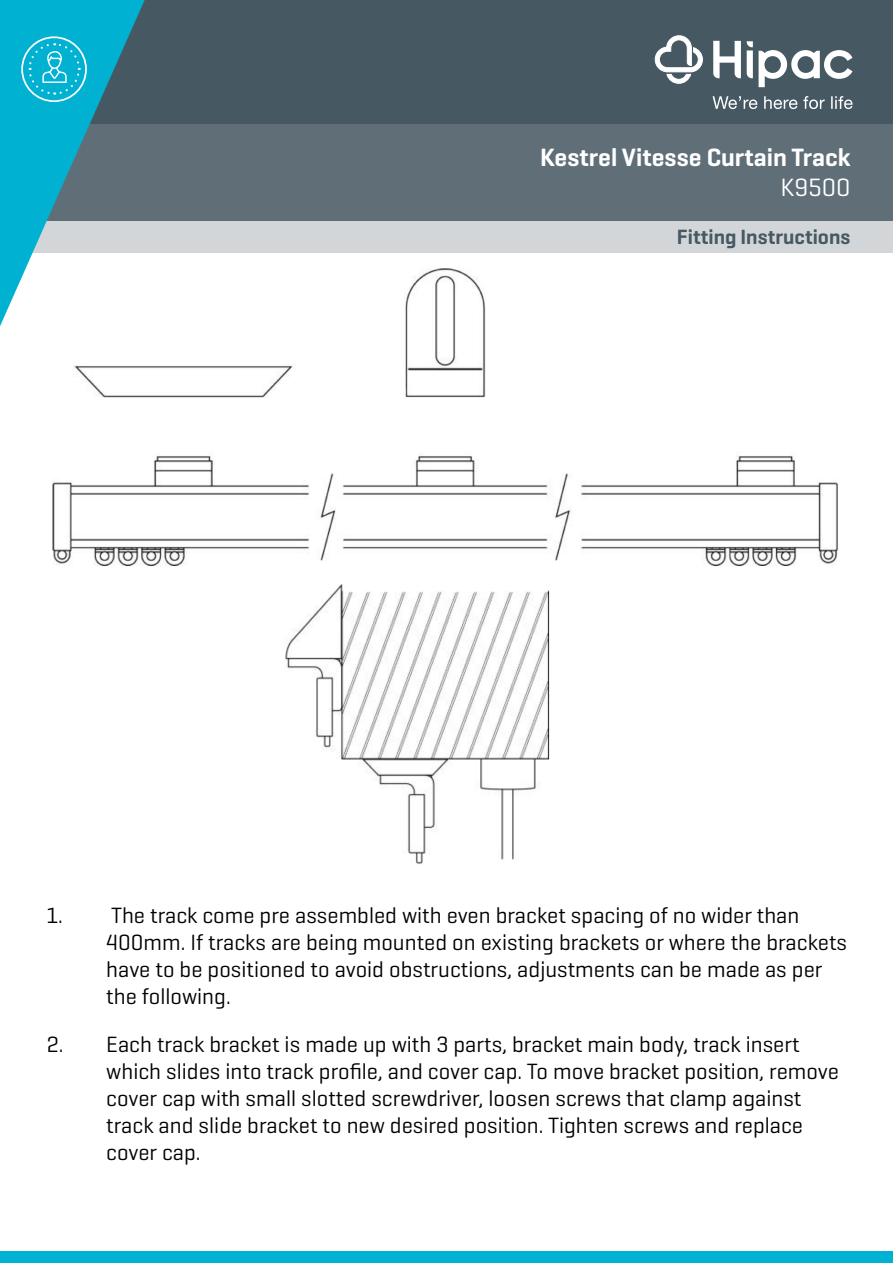
<style>
.page{position:relative;width:893px;height:1263px;background:#fff}
.page>*{position:absolute;margin:0;border:0;box-sizing:border-box;transform-origin:0 0}
.t1{font:600 25.5px "Geogrotesque";color:#fff}
.t2{font:25.5px "Geogrotesque";color:#fff}
.t3{font:22.5px/27px "Geogrotesque";color:#000}
.t4{font:600 21px "Geogrotesque";color:#465962}
</style>
<div class="page">
<div style="left:0;top:108px;width:893px;height:115px;background:#606e77"></div>
<div style="left:0;top:221px;width:893px;height:32px;background:#d2d6d9"></div>
<div style="left:0;top:0;width:893px;height:123px;background:#465962"></div>
<svg style="left:654px;top:35px;width:49px;height:49px"></svg>
<svg style="left:713px;top:96px;width:140px;height:13px"></svg>
<svg style="left:759px;top:50px;width:93px;height:37px"></svg>
<svg style="left:747px;top:41px;width:6px;height:37px"></svg>
<svg style="left:713px;top:41px;width:28px;height:37px"></svg>
<div style="left:0;top:1251px;width:893px;height:12px;background:#00b1d2"></div>
<svg style="left:0;top:0;width:168px;height:326px"></svg>
<div style="left:21px;top:36px;width:66px;height:66px;border:2px solid #fff;border-radius:50%"></div>
<svg style="left:27px;top:42px;width:54px;height:54px;background:#21bbd7"></svg>
<img style="left:51px;top:258px;width:787px;height:308px">
<img style="left:285px;top:584px;width:265px;height:280px">
<p class="t1" style="left:540px;top:141px;width:312px">Kestrel Vitesse Curtain Track</p>
<p class="t2" style="left:780px;top:172px;width:71px">K9500</p>
<p class="t4" style="left:677px;top:223px;width:175px">Fitting Instructions</p>
<p class="t3" style="left:106px;top:901px;width:742px;text-indent:-60px">1. The track come pre assembled with even bracket spacing of no wider than 400mm. If tracks are being mounted on existing brackets or where the brackets have to be positioned to avoid obstructions, adjustments can be made as per the following.</p>
<p class="t3" style="left:106px;top:1030px;width:734px;text-indent:-60px">2. Each track bracket is made up with 3 parts, bracket main body, track insert which slides into track profile, and cover cap. To move bracket position, remove cover cap with small slotted screwdriver, loosen screws that clamp against track and slide bracket to new desired position. Tighten screws and replace cover cap.</p>
</div>
